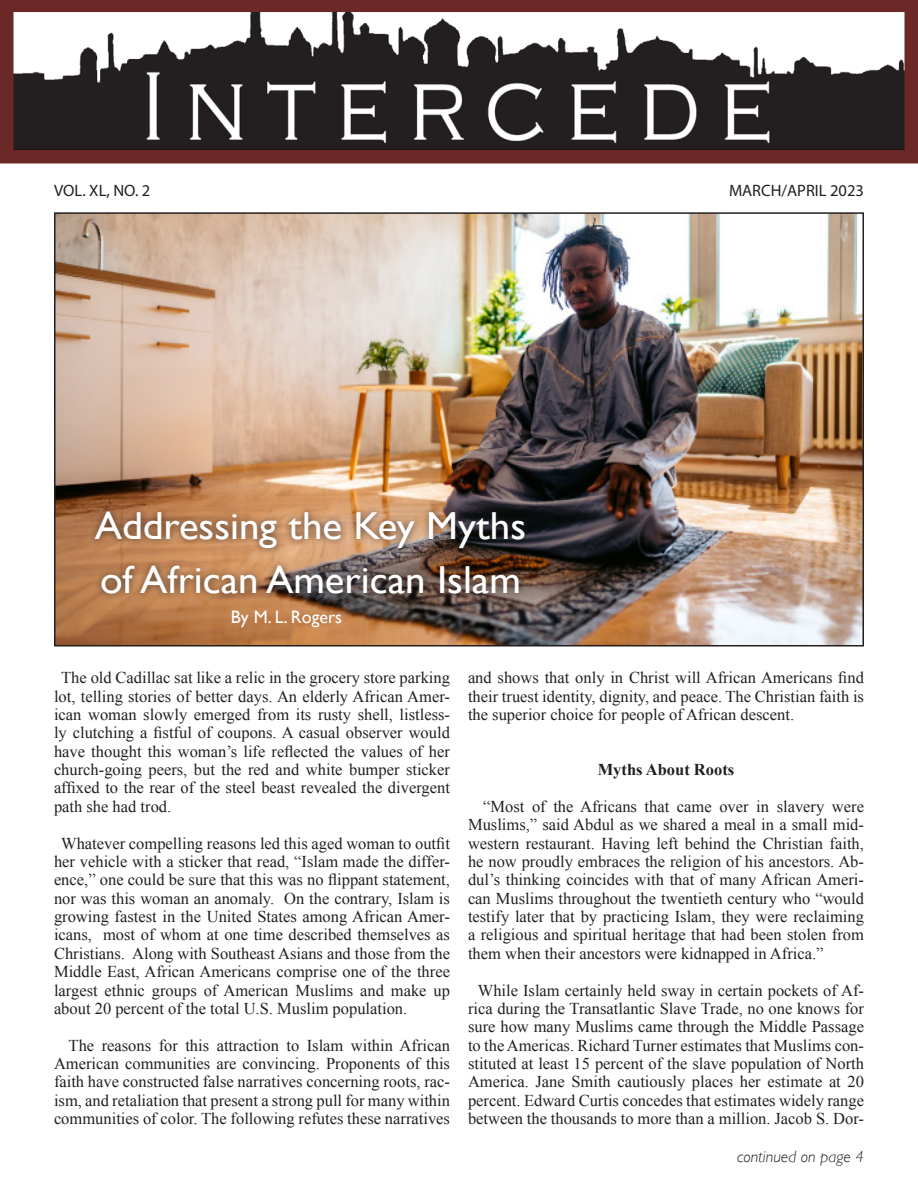
<style>
.page{position:relative;width:918px;height:1188px;background:#fff}
.page>*{position:absolute;margin:0;border:0;box-sizing:border-box;transform-origin:0 0}
.t1{font:39px "Gill Sans";color:#fff;scale:1.05 1}
.t2{font:18px "Gill Sans";color:#fff}
.t3{font:16.5px/18.3px "Times New Roman";color:#231f20;text-align:justify}
.t4{font:16.5px "Myriad Pro";color:#231f20}
.t5{font:italic 300 16.5px "Gill Sans";color:#231f20}
.t6{font:700 16.5px "Times New Roman";color:#231f20}
</style>
<div class="page">
<img style="left:14px;top:12px;width:890px;height:138px">
<div style="left:0;top:0;width:918px;height:12px;background:#6b2826"></div>
<div style="left:0;top:150px;width:918px;height:14px;background:#6b2826"></div>
<div style="left:904px;top:0;width:14px;height:163px;background:#6b2826"></div>
<div style="left:0;top:0;width:14px;height:163px;background:#6b2826"></div>
<img style="left:57px;top:215px;width:804px;height:428px">
<div style="left:54px;top:212px;width:810px;height:434px;border:2px solid #231f20"></div>
<div style="left:88px;top:505px;width:444px;height:97px;background:#231f20;opacity:.75"></div>
<p class="t4" style="left:54px;top:180px;width:98px">VOL. XL, NO. 2</p>
<p class="t4" style="left:729px;top:180px;width:136px">MARCH/APRIL 2023</p>
<p class="t1" style="left:95px;top:503px;width:412px">Addressing the Key Myths</p>
<p class="t1" style="left:100px;top:557px;width:402px">of African American Islam</p>
<p class="t2" style="left:231px;top:607px;width:113px">By M. L. Rogers</p>
<p class="t3" style="left:54px;top:668px;width:398px;text-indent:7px">The old Cadillac sat like a relic in the grocery store parking lot, telling stories of better days. An elderly African Amer&shy;ican woman slowly emerged from its rusty shell, listless&shy;ly clutching a fistful of coupons. A casual observer would have thought this woman’s life reflected the values of her church-going peers, but the red and white bumper sticker affixed to the rear of the steel beast revealed the divergent path she had trod.</p>
<p class="t3" style="left:54px;top:834px;width:398px;text-indent:7px">Whatever compelling reasons led this aged woman to outfit her vehicle with a sticker that read, “Islam made the differ&shy;ence,” one could be sure that this was no flippant statement, nor was this woman an anomaly. On the contrary, Islam is growing fastest in the United States among African Amer&shy;icans, most of whom at one time described themselves as Christians. Along with Southeast Asians and those from the Middle East, African Americans comprise one of the three largest ethnic groups of American Muslims and make up about 20 percent of the total U.S. Muslim population.</p>
<p class="t3" style="left:54px;top:1036px;width:398px;text-indent:15px">The reasons for this attraction to Islam within African American communities are convincing. Proponents of this faith have constructed false narratives concerning roots, rac&shy;ism, and retaliation that present a strong pull for many within communities of color. The following refutes these narratives</p>
<p class="t3" style="left:468px;top:668px;width:398px">and shows that only in Christ will African Americans find their truest identity, dignity, and peace. The Christian faith is the superior choice for people of African descent.</p>
<p class="t6" style="left:598px;top:758px;width:138px">Myths About Roots</p>
<p class="t3" style="left:468px;top:797px;width:398px;text-indent:15px">“Most of the Africans that came over in slavery were Muslims,” said Abdul as we shared a meal in a small mid&shy;western restaurant. Having left behind the Christian faith, he now proudly embraces the religion of his ancestors. Ab&shy;dul’s thinking coincides with that of many African Ameri&shy;can Muslims throughout the twentieth century who “would testify later that by practicing Islam, they were reclaiming a religious and spiritual heritage that had been stolen from them when their ancestors were kidnapped in Africa.”</p>
<p class="t3" style="left:468px;top:981px;width:398px;text-align:center">While Islam certainly held sway in certain pockets of Af&shy;rica during the Transatlantic Slave Trade, no one knows for sure how many Muslims came through the Middle Passage to the Americas. Richard Turner estimates that Muslims con&shy;stituted at least 15 percent of the slave population of North America. Jane Smith cautiously places her estimate at 20 percent. Edward Curtis concedes that estimates widely range between the thousands to more than a million. Jacob S. Dor-</p>
<p class="t5" style="left:737px;top:1147px;width:129px">continued on page 4</p>
</div>
